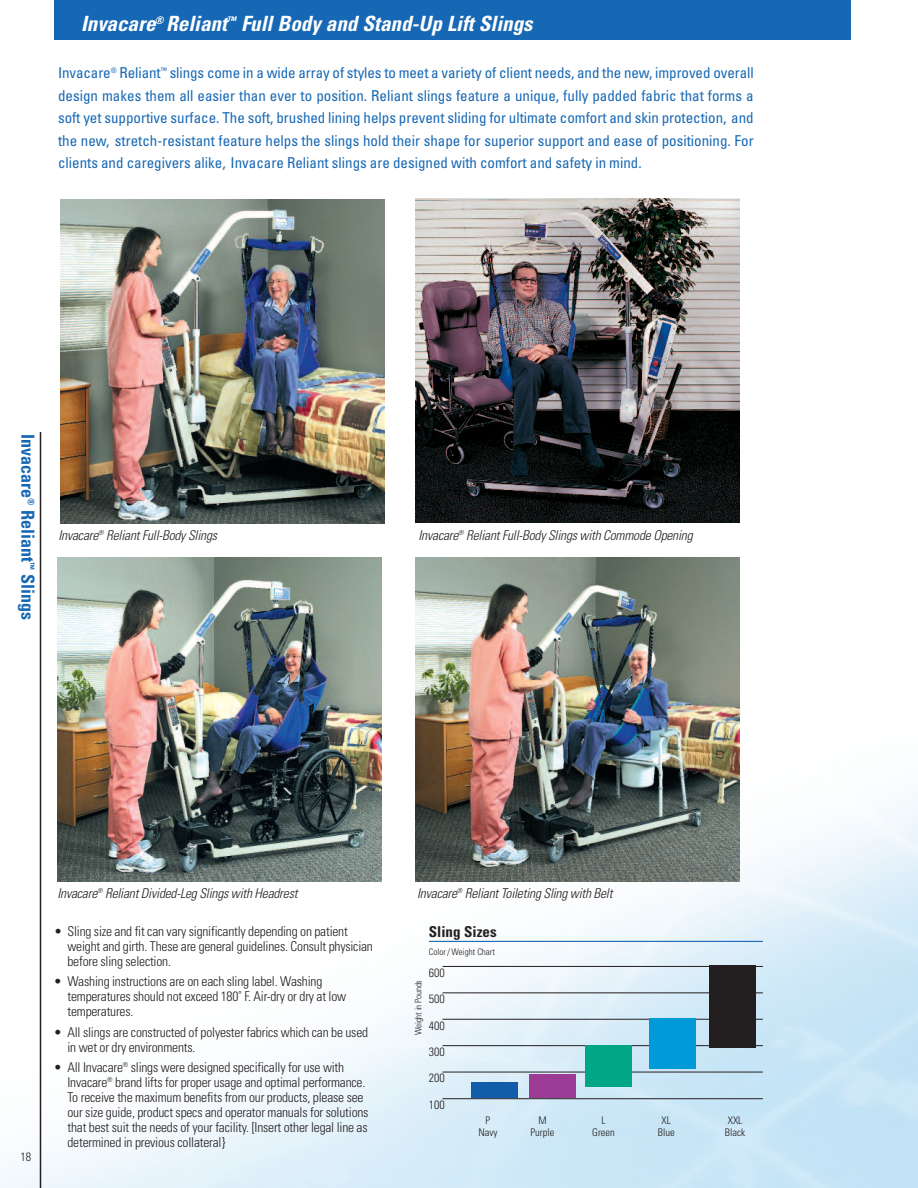
<style>
.page{position:relative;width:918px;height:1188px;background:#fff}
.page>*{position:absolute;margin:0;border:0;box-sizing:border-box;transform-origin:0 0}
.t1{font:italic 700 condensed 21px "Univers";color:#fff}
.t2{font:700 condensed 18px "Univers";color:#1768b4}
.t3{font:condensed 15px/22.5px "Univers";color:#1768b4;text-align:justify}
.t4{font:700 condensed 15px "Univers";color:#231f20}
.t5{font:300 condensed 13.5px/15px "Univers";letter-spacing:-.015em;color:#231f20}
.t6{font:italic 300 condensed 13.5px "Univers";letter-spacing:-.015em;color:#231f20}
.t7{font:300 condensed 12px/26.4px "Univers";color:#231f20;text-align:justify}
.t8{font:300 condensed 10.5px "Univers";color:#231f20}
.t9{font:300 condensed 9px "Univers";letter-spacing:-.005em;color:#231f20}
</style>
<div class="page">
<img style="left:0;top:585px;width:918px;height:603px">
<div style="left:54px;top:0;width:796px;height:40px;background:#1768b4"></div>
<hr style="left:40px;top:432px;width:1px;height:756px;background:#231f20">
<img style="left:61px;top:199px;width:324px;height:324px">
<img style="left:416px;top:199px;width:324px;height:324px">
<img style="left:57px;top:558px;width:324px;height:324px">
<img style="left:416px;top:558px;width:324px;height:324px">
<hr style="left:429px;top:941px;width:334px;height:1px;background:#1768b4">
<hr style="left:442px;top:966px;width:321px;height:1px;background:#231f20">
<hr style="left:442px;top:992px;width:321px;height:1px;background:#231f20">
<hr style="left:442px;top:1019px;width:321px;height:1px;background:#231f20">
<hr style="left:442px;top:1045px;width:321px;height:1px;background:#231f20">
<hr style="left:442px;top:1072px;width:321px;height:1px;background:#231f20">
<hr style="left:442px;top:1098px;width:321px;height:1px;background:#231f20">
<div style="left:709px;top:965px;width:46px;height:83px;background:#231f20"></div>
<div style="left:472px;top:1082px;width:46px;height:16px;background:#115da9"></div>
<div style="left:529px;top:1074px;width:47px;height:23px;background:#9c3b96"></div>
<div style="left:649px;top:1018px;width:47px;height:50px;background:#009ad9"></div>
<div style="left:585px;top:1045px;width:46px;height:41px;background:#00a786"></div>
<h1 class="t1" style="left:81px;top:16px;width:453px">Invacare<sup>®</sup> Reliant<sup>™</sup> Full Body and Stand-Up Lift Slings</h1>
<p class="t3" style="left:58px;top:63px;width:697px">Invacare<sup>®</sup> Reliant<sup>™</sup> slings come in a wide array of styles to meet a variety of client needs, and the new, improved overall design makes them all easier than ever to position. Reliant slings feature a unique, fully padded fabric that forms a soft yet supportive surface. The soft, brushed lining helps prevent sliding for ultimate comfort and skin protection, and the new, stretch-resistant feature helps the slings hold their shape for superior support and ease of positioning. For clients and caregivers alike, Invacare Reliant slings are designed with comfort and safety in mind.</p>
<h2 class="t2" style="left:34px;top:434px;width:187px;rotate:90deg">Invacare<sup>®</sup> Reliant<sup>™</sup> Slings</h2>
<p class="t6" style="left:58px;top:530px;width:160px">Invacare<sup>®</sup> Reliant Full-Body Slings</p>
<p class="t6" style="left:418px;top:530px;width:276px">Invacare<sup>®</sup> Reliant Full-Body Slings with Commode Opening</p>
<p class="t7" style="left:21px;top:1144px;width:12px">18</p>
<p class="t6" style="left:57px;top:888px;width:242px">Invacare<sup>®</sup> Reliant Divided-Leg Slings with Headrest</p>
<p class="t6" style="left:417px;top:888px;width:197px">Invacare<sup>®</sup> Reliant Toileting Sling with Belt</p>
<p class="t5" style="left:68px;top:925px;width:307px;text-indent:-14px">• Sling size and fit can vary significantly depending on patient weight and girth. These are general guidelines. Consult physician before sling selection.</p>
<p class="t5" style="left:67px;top:975px;width:280px;text-indent:-13px">• Washing instructions are on each sling label. Washing temperatures should not exceed 180˚ F. Air-dry or dry at low temperatures.</p>
<p class="t5" style="left:67px;top:1026px;width:302px;text-indent:-14px">• All slings are constructed of polyester fabrics which can be used in wet or dry environments.</p>
<p class="t5" style="left:67px;top:1061px;width:303px;text-indent:-14px">• All Invacare<sup>®</sup> slings were designed specifically for use with Invacare<sup>®</sup> brand lifts for proper usage and optimal performance.<br>To receive the maximum benefits from our products, please see our size guide, product specs and operator manuals for solutions that best suit the needs of your facility. [Insert other legal line as determined in previous collateral}</p>
<p class="t4" style="left:429px;top:926px;width:69px">Sling Sizes</p>
<p class="t9" style="left:429px;top:949px;width:67px">Color/Weight Chart</p>
<p class="t7" style="left:429px;top:960px;width:17px">600</p>
<p class="t7" style="left:429px;top:987px;width:17px">500<br>400<br>300<br>200</p>
<p class="t7" style="left:429px;top:1092px;width:17px">100</p>
<p class="t8" style="left:486px;top:1116px;width:6px">P</p>
<p class="t8" style="left:538px;top:1116px;width:10px">M</p>
<p class="t8" style="left:602px;top:1116px;width:6px">L</p>
<p class="t8" style="left:662px;top:1116px;width:11px">XL</p>
<p class="t8" style="left:728px;top:1116px;width:16px">XXL</p>
<p class="t8" style="left:478px;top:1129px;width:21px">Navy</p>
<p class="t8" style="left:531px;top:1129px;width:25px">Purple</p>
<p class="t8" style="left:592px;top:1129px;width:24px">Green</p>
<p class="t8" style="left:658px;top:1129px;width:18px">Blue</p>
<p class="t8" style="left:725px;top:1129px;width:22px">Black</p>
<p class="t9" style="left:415px;top:1035px;width:57px;rotate:-90deg">Weight in Pounds</p>
</div>
